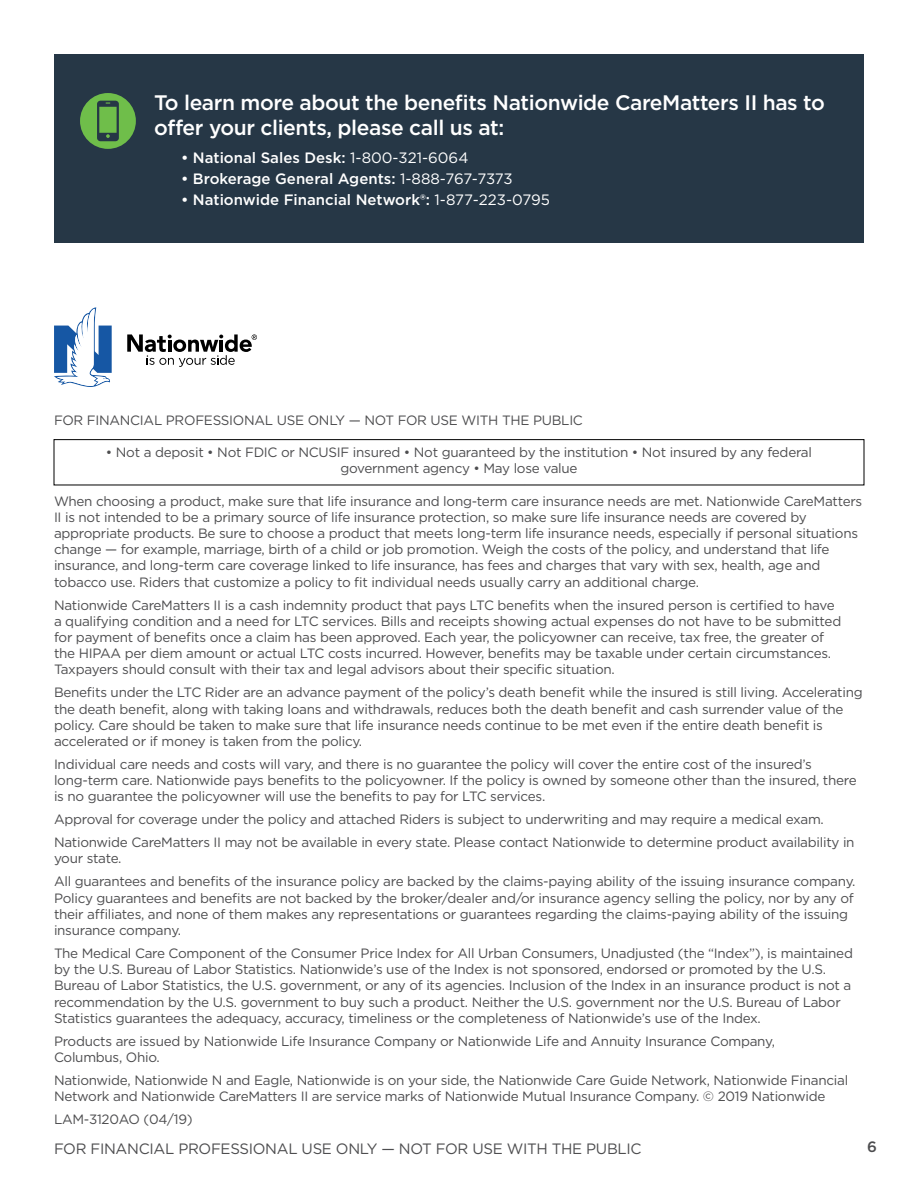
<style>
.page{position:relative;width:918px;height:1188px;background:#fff}
.page>*{position:absolute;margin:0;border:0;box-sizing:border-box;transform-origin:0 0}
.t1{font:500 21px/25.2px "Gotham";letter-spacing:-.02em;color:#fff}
.t2{font:500 15px "Gotham";color:#fff}
.t3{font:15px "Gotham";letter-spacing:-.02em;color:#4d4d4f}
.t4{font:500 15px "Gotham";color:#4d4d4f}
.t5{font:13.5px/16.2px "Gotham";letter-spacing:-.02em;color:#4d4d4f}
.s1{font-weight:400}
</style>
<div class="page">
<div style="left:54px;top:54px;width:810px;height:189px;background:#263746"></div>
<div style="left:54px;top:439px;width:810px;height:46px;border:1px solid #000"></div>
<svg style="left:54px;top:307px;width:58px;height:80px"></svg>
<svg style="left:127px;top:334px;width:130px;height:33px"></svg>
<svg style="left:80px;top:93px;width:56px;height:56px"></svg>
<h1 class="t1" style="left:154px;top:90px;width:672px">To learn more about the benefits Nationwide CareMatters II has to offer your clients, please call us at:</h1>
<p class="t2" style="left:181px;top:148px;width:289px">• National Sales Desk: <span class="s1">1-800-321-6064</span></p>
<p class="t2" style="left:181px;top:169px;width:333px">• Brokerage General Agents: <span class="s1">1-888-767-7373</span></p>
<p class="t2" style="left:181px;top:190px;width:370px">• Nationwide Financial Network®: <span class="s1">1-877-223-0795</span></p>
<p class="t5" style="left:54px;top:412px;width:530px">FOR FINANCIAL PROFESSIONAL USE ONLY — NOT FOR USE WITH THE PUBLIC</p>
<p class="t5" style="left:106px;top:444px;width:708px;text-align:center">• Not a deposit • Not FDIC or NCUSIF insured • Not guaranteed by the institution • Not insured by any federal government agency • May lose value</p>
<p class="t5" style="left:54px;top:493px;width:810px">When choosing a product, make sure that life insurance and long-term care insurance needs are met. Nationwide CareMatters II is not intended to be a primary source of life insurance protection, so make sure life insurance needs are covered by appropriate products. Be sure to choose a product that meets long-term life insurance needs, especially if personal situations change — for example, marriage, birth of a child or job promotion. Weigh the costs of the policy, and understand that life insurance, and long-term care coverage linked to life insurance, has fees and charges that vary with sex, health, age and tobacco use. Riders that customize a policy to fit individual needs usually carry an additional charge.</p>
<p class="t5" style="left:54px;top:596px;width:789px">Nationwide CareMatters II is a cash indemnity product that pays LTC benefits when the insured person is certified to have a qualifying condition and a need for LTC services. Bills and receipts showing actual expenses do not have to be submitted for payment of benefits once a claim has been approved. Each year, the policyowner can receive, tax free, the greater of the HIPAA per diem amount or actual LTC costs incurred. However, benefits may be taxable under certain circumstances.<br>Taxpayers should consult with their tax and legal advisors about their specific situation.</p>
<p class="t5" style="left:54px;top:684px;width:810px">Benefits under the LTC Rider are an advance payment of the policy’s death benefit while the insured is still living. Accelerating the death benefit, along with taking loans and withdrawals, reduces both the death benefit and cash surrender value of the policy. Care should be taken to make sure that life insurance needs continue to be met even if the entire death benefit is accelerated or if money is taken from the policy.</p>
<p class="t5" style="left:54px;top:756px;width:804px">Individual care needs and costs will vary, and there is no guarantee the policy will cover the entire cost of the insured’s long-term care. Nationwide pays benefits to the policyowner. If the policy is owned by someone other than the insured, there is no guarantee the policyowner will use the benefits to pay for LTC services.</p>
<p class="t5" style="left:54px;top:808px;width:802px;line-height:23px">Approval for coverage under the policy and attached Riders is subject to underwriting and may require a medical exam.<br>Nationwide CareMatters II may not be available in every state. Please contact Nationwide to determine product availability in</p>
<p class="t5" style="left:54px;top:847px;width:803px;line-height:23px">your state.<br>All guarantees and benefits of the insurance policy are backed by the claims-paying ability of the issuing insurance company.</p>
<p class="t5" style="left:54px;top:889px;width:801px">Policy guarantees and benefits are not backed by the broker/dealer and/or insurance agency selling the policy, nor by any of their affiliates, and none of them makes any representations or guarantees regarding the claims-paying ability of the issuing insurance company.</p>
<p class="t5" style="left:54px;top:945px;width:800px">The Medical Care Component of the Consumer Price Index for All Urban Consumers, Unadjusted (the “Index”), is maintained by the U.S. Bureau of Labor Statistics. Nationwide’s use of the Index is not sponsored, endorsed or promoted by the U.S.<br>Bureau of Labor Statistics, the U.S. government, or any of its agencies. Inclusion of the Index in an insurance product is not a recommendation by the U.S. government to buy such a product. Neither the U.S. government nor the U.S. Bureau of Labor Statistics guarantees the adequacy, accuracy, timeliness or the completeness of Nationwide’s use of the Index.</p>
<p class="t5" style="left:54px;top:1033px;width:722px">Products are issued by Nationwide Life Insurance Company or Nationwide Life and Annuity Insurance Company,<br>Columbus, Ohio.</p>
<p class="t5" style="left:54px;top:1072px;width:796px">Nationwide, Nationwide N and Eagle, Nationwide is on your side, the Nationwide Care Guide Network, Nationwide Financial<br>Network and Nationwide CareMatters II are service marks of Nationwide Mutual Insurance Company. © 2019 Nationwide</p>
<p class="t5" style="left:54px;top:1111px;width:140px">LAM-3120AO (04/19)</p>
<p class="t3" style="left:54px;top:1139px;width:589px">FOR FINANCIAL PROFESSIONAL USE ONLY — NOT FOR USE WITH THE PUBLIC</p>
<p class="t4" style="left:867px;top:1137px;width:11px">6</p>
</div>
